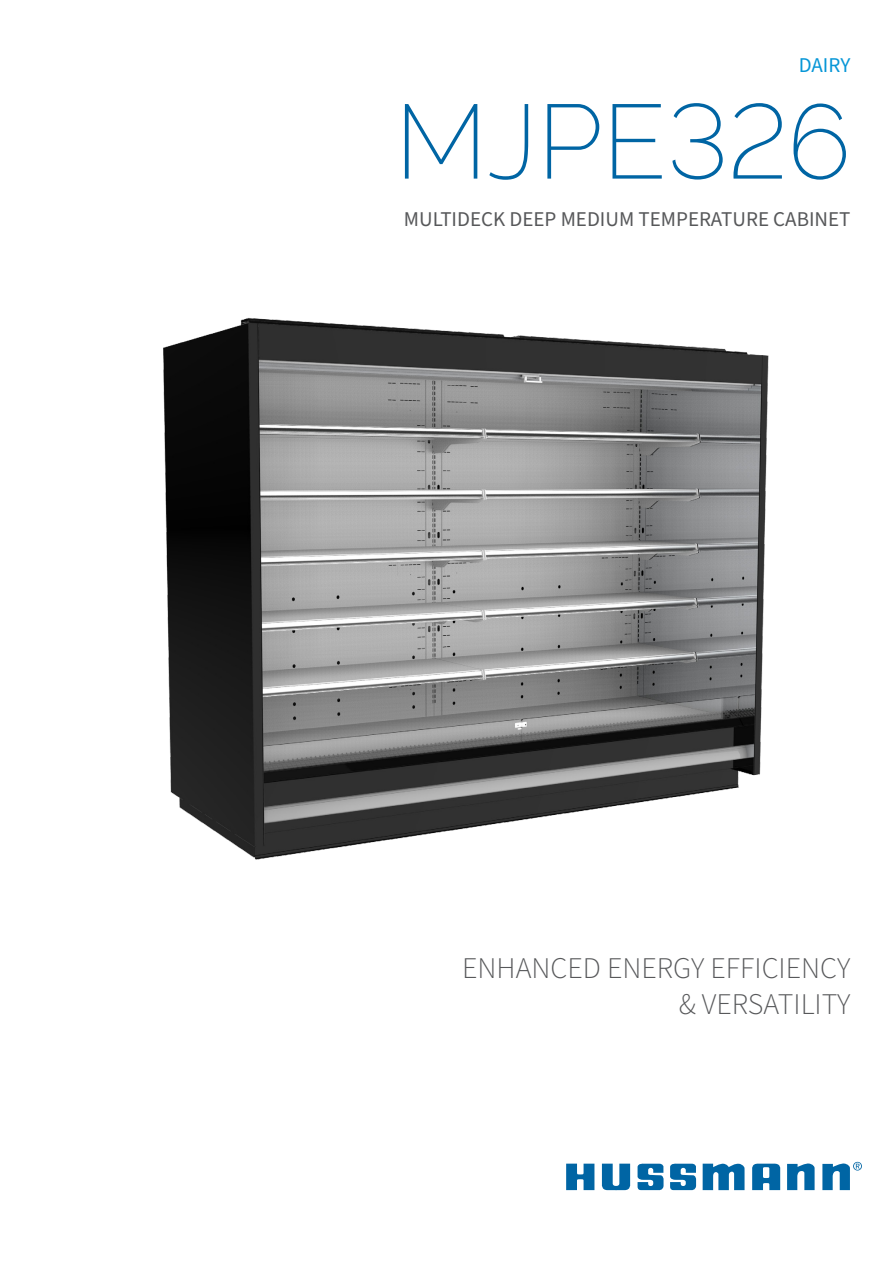
<style>
.page{position:relative;width:893px;height:1263px;background:#fff}
.page>*{position:absolute;margin:0;border:0;box-sizing:border-box;transform-origin:0 0}
.t1{font:200 105px "Raleway";color:#0065a4}
.t2{font:300 30px/36px "Source Sans Pro";color:#57585a;text-align:right}
.t3{font:21px "Source Sans Pro";color:#57585a}
.t4{font:21px "Source Sans Pro";color:#0696d7}
</style>
<div class="page">
<svg style="left:787px;top:1163px;width:28px;height:27px"></svg>
<svg style="left:703px;top:1163px;width:41px;height:27px"></svg>
<svg style="left:602px;top:1163px;width:28px;height:27px"></svg>
<svg style="left:670px;top:1163px;width:26px;height:27px"></svg>
<svg style="left:637px;top:1163px;width:26px;height:27px"></svg>
<svg style="left:566px;top:1163px;width:28px;height:27px"></svg>
<svg style="left:822px;top:1162px;width:40px;height:28px"></svg>
<svg style="left:752px;top:1163px;width:29px;height:27px"></svg>
<img style="left:163px;top:318px;width:606px;height:542px">
<p class="t4" style="left:799px;top:51px;width:53px">DAIRY</p>
<h1 class="t1" style="left:395px;top:80px;width:457px">MJPE326</h1>
<p class="t3" style="left:404px;top:205px;width:448px">MULTIDECK DEEP MEDIUM TEM PERATURE CABINET</p>
<h2 class="t2" style="left:462px;top:950px;width:390px">ENHANCED ENERGY EFFICIENCY &amp; VERSATILITY</h2>
</div>
